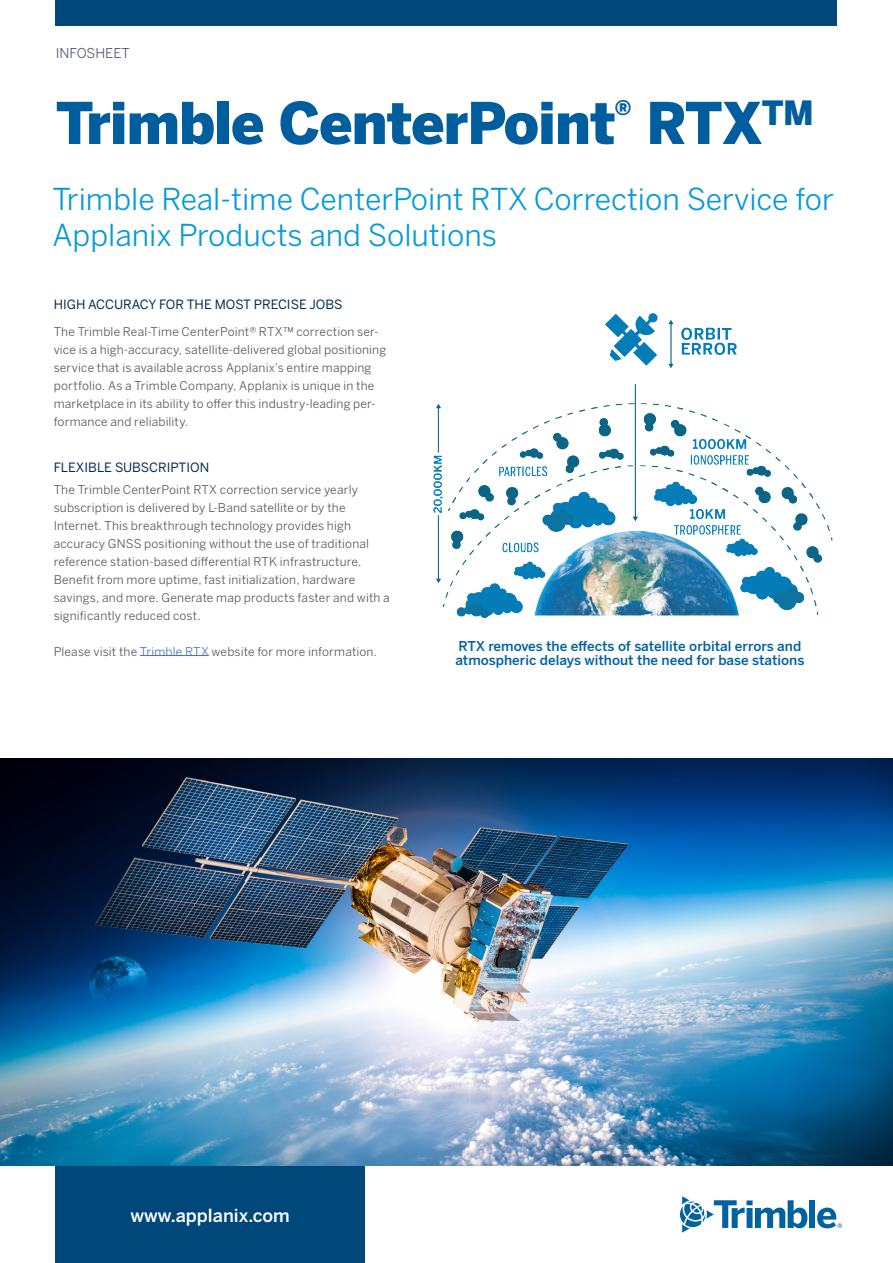
<style>
.page{position:relative;width:893px;height:1263px;background:#fff}
.page>*{position:absolute;margin:0;border:0;box-sizing:border-box;transform-origin:0 0}
.CoverHeading{font:900 57px "Benton Sans";letter-spacing:-.02em;color:#005e9e}
.Paragraph_Style_1{font:30px/36px "Benton Sans";color:#069ad9}
.WebAddress{font:500 18px "Benton Sans";color:#fff}
.AddressHeading{font:500 13.5px/13.5px "Benton Sans";color:#0162a2}
.DocType{font:13.5px "Benton Sans";color:#4f5b6b}
.Notes_Heading{font:12.75px "Benton Sans";color:#002b52}
.Body{font:12px/18px "Benton Sans";letter-spacing:.015em;color:#57585a}
.Notes_Heading-2{font:12px/18px "Benton Sans";letter-spacing:.015em;color:#57585a}
.s1{color:#4d72ac}
</style>
<div class="page">
<img style="left:0;top:758px;width:893px;height:407px">
<div style="left:55px;top:1166px;width:309px;height:97px;background:#01487a"></div>
<div style="left:809px;top:1200px;width:6px;height:28px;background:#0162a2"></div>
<svg style="left:817px;top:1207px;width:25px;height:21px"></svg>
<svg style="left:680px;top:1196px;width:127px;height:36px"></svg>
<div style="left:56px;top:0;width:781px;height:25px;background:#01487a"></div>
<hr style="left:140px;top:655px;width:69px;height:1px;background:#4d72ac">
<img style="left:433px;top:313px;width:400px;height:305px">
<p class="DocType" style="left:56px;top:45px;width:76px">INFOSHEET</p>
<p class="CoverHeading" style="left:56px;top:87px;width:760px">Trimble CenterPoint<sup>®</sup> RTX<sup>TM</sup></p>
<p class="Paragraph_Style_1" style="left:52px;top:181px;width:783px">Trimble Real-time CenterPoint RTX Correction Service for<br>Applanix Products and Solutions</p>
<p class="Notes_Heading" style="left:54px;top:297px;width:290px">HIGH ACCURACY FOR THE MOST PRECISE JOBS</p>
<p class="Notes_Heading-2" style="left:54px;top:323px;width:334px">The Trimble Real-Time CenterPoint® RTX™ correction ser&shy;vice is a high-accuracy, satellite-delivered global positioning service that is available across Applanix’s entire mapping portfolio. As a Trimble Company, Applanix is unique in the marketplace in its ability to offer this industry-leading per&shy;formance and reliability.</p>
<p class="Notes_Heading" style="left:54px;top:460px;width:157px">FLEXIBLE SUBSCRIPTION</p>
<p class="Body" style="left:54px;top:480px;width:338px">The Trimble CenterPoint RTX correction service yearly subscription is delivered by L-Band satellite or by the Internet. This breakthrough technology provides high accuracy GNSS positioning without the use of traditional reference station-based differential RTK infrastructure.<br>Benefit from more uptime, fast initialization, hardware savings, and more. Generate map products faster and with a significantly reduced cost.</p>
<p class="Body" style="left:54px;top:642px;width:325px">Please visit the <span class="s1">Trimble RTX</span> website for more information.</p>
<p class="AddressHeading" style="left:455px;top:640px;width:351px">RTX removes the effects of satellite orbital errors and atmospheric delays without the need for base stations</p>
<p class="WebAddress" style="left:131px;top:1204px;width:161px">www.applanix.com</p>
</div>
